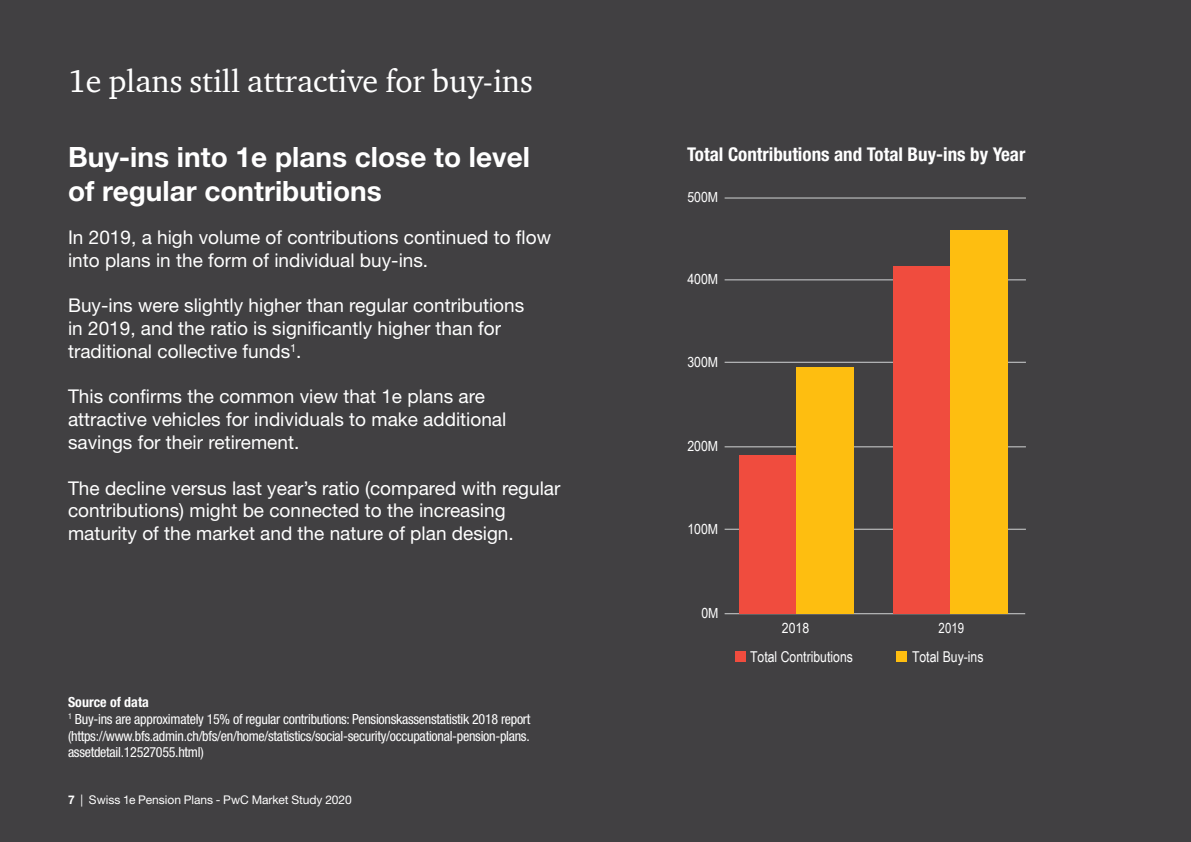
<style>
.page{position:relative;width:1191px;height:842px;background:#414042}
.page>*{position:absolute;margin:0;border:0;box-sizing:border-box;transform-origin:0 0}
.t1{font:32px "ITC Charter Com";color:#fff}
.t2{font:700 28px/33.6px "Helvetica Neue LT Std";color:#fff}
.t3{font:19px/22.8px "Helvetica Neue LT Std";color:#fff}
.t4{font:700 condensed 19px "Helvetica Neue LT Std";color:#fff}
.t5{font:15px "Arial Narrow";color:#fff}
.t6{font:condensed 14px/16.8px "Helvetica Neue LT Std";letter-spacing:-.02em;color:#fff}
.t7{font:14px "Arial Narrow";color:#fff;scale:1.08 1}
.t8{font:14px "Arial Narrow";color:#fff}
.t9{font:12px "Helvetica Neue LT Std";color:#fff}
.s1{font-weight:700}
</style>
<div class="page">
<hr style="left:724px;top:613px;width:301px;height:1px;background:#d1d3d4">
<hr style="left:724px;top:529px;width:302px;height:1px;background:#d1d3d4">
<hr style="left:724px;top:446px;width:302px;height:1px;background:#d1d3d4">
<hr style="left:724px;top:362px;width:302px;height:1px;background:#d1d3d4">
<hr style="left:724px;top:279px;width:302px;height:1px;background:#d1d3d4">
<hr style="left:724px;top:198px;width:302px;height:1px;background:#d1d3d4">
<div style="left:739px;top:456px;width:57px;height:158px;background:#f04c3e"></div>
<div style="left:796px;top:367px;width:57px;height:247px;background:#febe10"></div>
<div style="left:893px;top:267px;width:58px;height:347px;background:#f04c3e"></div>
<div style="left:951px;top:231px;width:57px;height:383px;background:#febe10"></div>
<div style="left:735px;top:651px;width:10px;height:10px;background:#f04c3e"></div>
<div style="left:896px;top:651px;width:11px;height:10px;background:#febe10"></div>
<h1 class="t1" style="left:68px;top:61px;width:466px">1e plans still attractive for buy-ins</h1>
<h2 class="t2" style="left:68px;top:140px;width:463px">Buy-ins into 1e plans close to level of regular contributions</h2>
<p class="t3" style="left:68px;top:225px;width:484px">In 2019, a high volume of contributions continued to flow into plans in the form of individual buy-ins.</p>
<p class="t3" style="left:68px;top:294px;width:458px">Buy-ins were slightly higher than regular contributions in 2019, and the ratio is significantly higher than for traditional collective funds<sup>1</sup>.</p>
<p class="t3" style="left:68px;top:385px;width:440px">This confirms the common view that 1e plans are attractive vehicles for individuals to make additional savings for their retirement.</p>
<p class="t3" style="left:68px;top:476px;width:494px">The decline versus last year’s ratio (compared with regular contributions) might be connected to the increasing maturity of the market and the nature of plan design.</p>
<p class="t6" style="left:68px;top:693px;width:464px"><span class="s1">Source of data<br></span><sup>1</sup> Buy-ins are approximately 15% of regular contributions: Pensionskassenstatistik 2018 report (https://www.bfs.admin.ch/bfs/en/home/statistics/social-security/occupational-pension-plans. assetdetail.12527055.html)</p>
<p class="t9" style="left:68px;top:792px;width:285px"><span class="s1">7</span> | Swiss 1e Pension Plans - PwC Market Study 2020</p>
<p class="t4" style="left:687px;top:143px;width:339px">Total Contributions and Total Buy-ins by Year</p>
<p class="t7" style="left:687px;top:187px;width:30px">500M</p>
<p class="t7" style="left:687px;top:269px;width:30px">400M</p>
<p class="t7" style="left:687px;top:351px;width:30px">300M</p>
<p class="t7" style="left:687px;top:436px;width:30px">200M</p>
<p class="t7" style="left:687px;top:518px;width:30px">100M</p>
<p class="t7" style="left:701px;top:603px;width:17px">0M</p>
<p class="t7" style="left:782px;top:618px;width:27px">2018</p>
<p class="t8" style="left:938px;top:618px;width:27px">2019</p>
<p class="t5" style="left:750px;top:646px;width:104px">Total Contributions</p>
<p class="t5" style="left:912px;top:646px;width:73px">Total Buy-ins</p>
</div>
